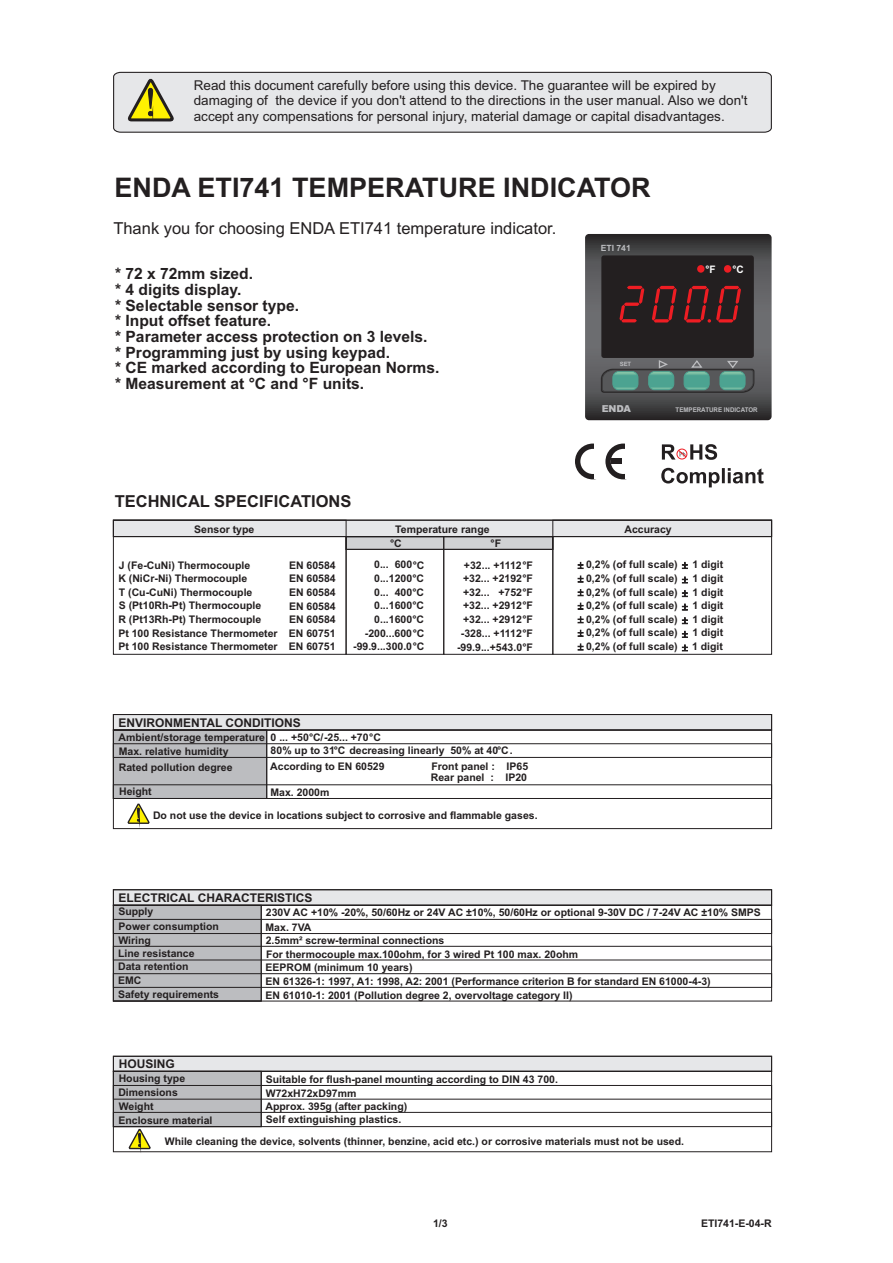
<style>
.page{position:relative;width:893px;height:1263px;background:#fff}
.page>*{position:absolute;margin:0;border:0;box-sizing:border-box;transform-origin:0 0}
.t1{font:700 27px "Arial";color:#231f20}
.t2{font:16.5px "Arial";color:#231f20}
.t3{font:700 16.5px "Arial";color:#231f20}
.t4{font:700 15.6px/15.8px "Arial";color:#231f20}
.t5{font:13.5px/15.1px "Arial";color:#231f20}
.t6{font:700 12px "Arial";color:#231f20}
.t7{font:700 10.5px/13.6px "Arial";color:#231f20}
.t8{font:700 10.35px "Arial";color:#fff}
.t9{font:900 9.6px "Arial";color:#bcbdc0}
.t10{font:700 8.55px "Arial";color:#bcbdc0}
.t11{font:700 6.45px "Arial";color:#bcbdc0;scale:.95 1}
.t12{font:700 6px "Arial";color:#bcbdc0}
</style>
<div class="page">
<svg style="left:113px;top:889px;width:659px;height:110px"></svg>
<svg style="left:115px;top:522px;width:655px;height:26px"></svg>
<svg style="left:113px;top:71px;width:659px;height:62px;background:#dddddb"></svg>
<svg style="left:682px;top:562px;width:5px;height:7px"></svg>
<svg style="left:682px;top:577px;width:5px;height:6px"></svg>
<svg style="left:578px;top:562px;width:5px;height:7px"></svg>
<svg style="left:578px;top:576px;width:5px;height:6px"></svg>
<svg style="left:682px;top:590px;width:5px;height:7px"></svg>
<svg style="left:578px;top:590px;width:5px;height:6px"></svg>
<svg style="left:682px;top:604px;width:5px;height:6px"></svg>
<svg style="left:578px;top:603px;width:5px;height:6px"></svg>
<svg style="left:682px;top:618px;width:5px;height:6px"></svg>
<svg style="left:578px;top:617px;width:5px;height:6px"></svg>
<svg style="left:682px;top:631px;width:5px;height:6px"></svg>
<svg style="left:578px;top:630px;width:5px;height:6px"></svg>
<svg style="left:682px;top:645px;width:5px;height:6px"></svg>
<svg style="left:578px;top:644px;width:5px;height:6px"></svg>
<svg style="left:115px;top:716px;width:655px;height:109px"></svg>
<svg style="left:115px;top:1058px;width:655px;height:92px"></svg>
<div style="left:444px;top:536px;width:109px;height:118px;border:1px solid #231f20"></div>
<div style="left:346px;top:536px;width:98px;height:118px;border:1px solid #231f20"></div>
<div style="left:113px;top:744px;width:659px;height:14px;border:1px solid #231f20"></div>
<div style="left:113px;top:785px;width:659px;height:14px;border:1px solid #231f20"></div>
<div style="left:113px;top:730px;width:659px;height:99px;border:1px solid #231f20"></div>
<div style="left:113px;top:919px;width:659px;height:15px;border:1px solid #231f20"></div>
<div style="left:113px;top:946px;width:659px;height:14px;border:1px solid #231f20"></div>
<div style="left:113px;top:973px;width:659px;height:15px;border:1px solid #231f20"></div>
<div style="left:113px;top:905px;width:659px;height:96px;border:1px solid #231f20"></div>
<div style="left:113px;top:1085px;width:659px;height:14px;border:1px solid #231f20"></div>
<div style="left:113px;top:1112px;width:659px;height:15px;border:1px solid #231f20"></div>
<div style="left:113px;top:1071px;width:659px;height:81px;border:1px solid #231f20"></div>
<div style="left:113px;top:520px;width:659px;height:17px;border:1px solid #231f20"></div>
<div style="left:346px;top:536px;width:207px;height:14px;border:1px solid #231f20"></div>
<div style="left:113px;top:714px;width:659px;height:16px;border:1px solid #231f20"></div>
<div style="left:113px;top:730px;width:154px;height:69px;border:1px solid #231f20"></div>
<div style="left:113px;top:905px;width:148px;height:96px;border:1px solid #231f20"></div>
<div style="left:113px;top:1056px;width:659px;height:15px;border:1px solid #231f20"></div>
<div style="left:113px;top:1071px;width:148px;height:56px;border:1px solid #231f20"></div>
<svg style="left:585px;top:234px;width:187px;height:186px;background:#4a4a4c"></svg>
<svg style="left:600px;top:359px;width:155px;height:34px;background:#57746f"></svg>
<div style="left:601px;top:255px;width:153px;height:103px;background:#231f20;border-radius:3px"></div>
<svg style="left:619px;top:286px;width:25px;height:36px"></svg>
<svg style="left:652px;top:286px;width:25px;height:37px"></svg>
<svg style="left:684px;top:286px;width:57px;height:37px"></svg>
<div style="left:697px;top:265px;width:8px;height:8px;background:#ee1d23;border-radius:4px"></div>
<div style="left:724px;top:265px;width:7px;height:8px;background:#ee1d23;border-radius:4px"></div>
<div style="left:575px;top:444px;width:36px;height:35px;background:#231f20;border-radius:50%"></div>
<div style="left:580px;top:449px;width:25px;height:25px;background:#fff;border-radius:50%"></div>
<div style="left:595px;top:444px;width:16px;height:35px;background:#fff"></div>
<svg style="left:605px;top:444px;width:36px;height:35px"></svg>
<div style="left:611px;top:449px;width:25px;height:25px;background:#fff;border-radius:50%"></div>
<div style="left:625px;top:444px;width:16px;height:35px;background:#fff"></div>
<div style="left:611px;top:459px;width:11px;height:5px;background:#231f20"></div>
<svg style="left:661px;top:444px;width:103px;height:43px"></svg>
<p class="t5" style="left:194px;top:79px;width:555px">Read this document carefully before using this device. The guarantee will be expired by damaging of the device if you don't attend to the directions in the user manual. Also we don't accept any compensations for personal injury, material damage or capital disadvantages.</p>
<h1 class="t1" style="left:115px;top:178px;width:538px">ENDA ETI741 TEMPERATURE INDICATOR</h1>
<h2 class="t2" style="left:113px;top:222px;width:444px">Thank you for choosing ENDA ETI741 temperature indicator.</h2>
<h3 class="t4" style="left:115px;top:267px;width:326px">* 72 x 72mm sized.<br>* 4 digits display.<br>* Selectable sensor type.<br>* Input offset feature.<br>* Parameter access protection on 3 levels.<br>* Programming just by using keypad.<br>* CE marked according to European Norms. * Measurement at °C and °F units.</h3>
<p class="t10" style="left:601px;top:245px;width:32px">ETI 741</p>
<p class="t12" style="left:620px;top:362px;width:13px">SET</p>
<p class="t8" style="left:706px;top:265px;width:12px">°F</p>
<p class="t8" style="left:732px;top:265px;width:13px">°C</p>
<p class="t9" style="left:602px;top:405px;width:31px">ENDA</p>
<p class="t11" style="left:676px;top:408px;width:88px">TEMPERATURE INDICATOR</p>
<h2 class="t3" style="left:115px;top:495px;width:238px">TECHNICAL SPECIFICATIONS</h2>
<p class="t7" style="left:194px;top:524px;width:62px">Sensor type</p>
<p class="t7" style="left:395px;top:524px;width:96px">Temperature range</p>
<p class="t7" style="left:118px;top:559px;width:144px">J (Fe-CuNi) Thermocouple<br>K (NiCr-Ni) Thermocouple<br>T (Cu-CuNi) Thermocouple<br>S (Pt10Rh-Pt) Thermocouple<br>R (Pt13Rh-Pt) Thermocouple</p>
<p class="t7" style="left:289px;top:559px;width:48px;text-align:justify">EN 60584<br>EN 60584<br>EN 60584<br>EN 60584<br>EN 60584</p>
<p class="t7" style="left:374px;top:559px;width:52px;text-align:justify">0... 600°C 0...1200°C 0... 400°C 0...1600°C 0...1600°C</p>
<p class="t7" style="left:390px;top:537px;width:13px">°C</p>
<p class="t7" style="left:491px;top:537px;width:12px">°F</p>
<p class="t7" style="left:463px;top:559px;width:71px;text-align:justify">+32... +1112°F +32... +2192°F +32... +752°F +32... +2912°F +32... +2912°F</p>
<p class="t7" style="left:624px;top:524px;width:49px">Accuracy</p>
<p class="t7" style="left:586px;top:559px;width:93px">0,2% (of full scale)<br>0,2% (of full scale)</p>
<p class="t7" style="left:692px;top:558px;width:33px;line-height:14.1px">1 digit<br>1 digit</p>
<p class="t7" style="left:586px;top:586px;width:93px">0,2% (of full scale)</p>
<p class="t7" style="left:693px;top:586px;width:32px">1 digit</p>
<p class="t7" style="left:586px;top:600px;width:93px">0,2% (of full scale)</p>
<p class="t7" style="left:693px;top:600px;width:32px">1 digit</p>
<p class="t7" style="left:586px;top:613px;width:93px">0,2% (of full scale)</p>
<p class="t7" style="left:693px;top:613px;width:32px">1 digit</p>
<p class="t7" style="left:118px;top:627px;width:161px">Pt 100 Resistance Thermometer<br>Pt 100 Resistance Thermometer</p>
<p class="t7" style="left:289px;top:627px;width:48px">EN 60751<br>EN 60751</p>
<p class="t7" style="left:353px;top:628px;width:73px;line-height:12.9px;text-align:right">-200...600°C -99.9...300.0°C</p>
<p class="t7" style="left:586px;top:627px;width:93px">0,2% (of full scale)</p>
<p class="t7" style="left:692px;top:627px;width:32px">1 digit</p>
<p class="t7" style="left:457px;top:628px;width:77px;text-align:center">-328... +1112°F -99.9...+543.0°F</p>
<p class="t7" style="left:586px;top:640px;width:93px">0,2% (of full scale)</p>
<p class="t7" style="left:692px;top:641px;width:32px">1 digit</p>
<p class="t6" style="left:119px;top:718px;width:184px">ENVIRONMENTAL CONDITIONS</p>
<p class="t7" style="left:119px;top:730px;width:148px;line-height:14.7px">Ambient/storage temperature<br>Max. relative humidity</p>
<p class="t7" style="left:271px;top:731px;width:54px">0 ... +50 /</p>
<p class="t7" style="left:309px;top:731px;width:73px">°C -25... +70°C</p>
<p class="t7" style="left:271px;top:745px;width:244px">80% up to 31°C decreasing linearly 50% at 40 .</p>
<p class="t7" style="left:497px;top:745px;width:13px">°C</p>
<p class="t7" style="left:119px;top:761px;width:115px">Rated pollution degree</p>
<p class="t7" style="left:270px;top:760px;width:116px">According to EN 60529</p>
<p class="t7" style="left:431px;top:761px;width:99px;line-height:11.7px">Front panel : IP65<br>Rear panel : IP20</p>
<p class="t7" style="left:153px;top:810px;width:386px">Do not use the device in locations subject to corrosive and flammable gases.</p>
<p class="t7" style="left:119px;top:785px;width:34px">Height</p>
<p class="t7" style="left:270px;top:786px;width:60px">Max. 2000m</p>
<p class="t6" style="left:119px;top:893px;width:195px">ELECTRICAL CHARACTERISTICS</p>
<p class="t7" style="left:118px;top:906px;width:37px">Supply</p>
<p class="t7" style="left:266px;top:907px;width:497px">230V AC +10% -20%, 50/60Hz or 24V AC ±10%, 50/60Hz or optional 9-30V DC / 7-24V AC ±10% SMPS</p>
<p class="t7" style="left:119px;top:921px;width:102px">Power consumption</p>
<p class="t7" style="left:266px;top:921px;width:47px">Max. 7VA</p>
<p class="t7" style="left:118px;top:934px;width:34px">Wiring</p>
<p class="t7" style="left:266px;top:934px;width:180px">2.5mm² screw-terminal connections</p>
<p class="t7" style="left:118px;top:947px;width:102px">Line resistance<br>Data retention<br>EMC<br>Safety requirements</p>
<p class="t7" style="left:266px;top:949px;width:314px">For thermocouple max.100ohm, for 3 wired Pt 100 max. 20ohm</p>
<p class="t7" style="left:266px;top:961px;width:149px">EEPROM (minimum 10 years)</p>
<p class="t7" style="left:266px;top:989px;width:308px">EN 61010-1: 2001 (Pollution degree 2, overvoltage category II)</p>
<p class="t7" style="left:266px;top:975px;width:447px">EN 61326-1: 1997, A1: 1998, A2: 2001 (Performance criterion B for standard EN 61000-4-3)</p>
<p class="t6" style="left:119px;top:1059px;width:58px">HOUSING</p>
<p class="t7" style="left:119px;top:1073px;width:68px">Housing type</p>
<p class="t7" style="left:266px;top:1073px;width:294px">Suitable for flush-panel mounting according to DIN 43 700.</p>
<p class="t7" style="left:118px;top:1086px;width:61px">Dimensions</p>
<p class="t7" style="left:266px;top:1087px;width:92px">W72xH72xD97mm</p>
<p class="t7" style="left:119px;top:1101px;width:36px">Weight</p>
<p class="t7" style="left:265px;top:1100px;width:143px">Approx. 395g (after packing)</p>
<p class="t7" style="left:118px;top:1114px;width:95px">Enclosure material</p>
<p class="t7" style="left:266px;top:1114px;width:137px">Self extinguishing plastics.</p>
<p class="t7" style="left:165px;top:1135px;width:521px">While cleaning the device, solvents (thinner, benzine, acid etc.) or corrosive materials must not be used.</p>
<p class="t7" style="left:433px;top:1217px;width:16px">1/3</p>
<p class="t7" style="left:701px;top:1217px;width:72px">ETI741-E-04-R</p>
</div>
